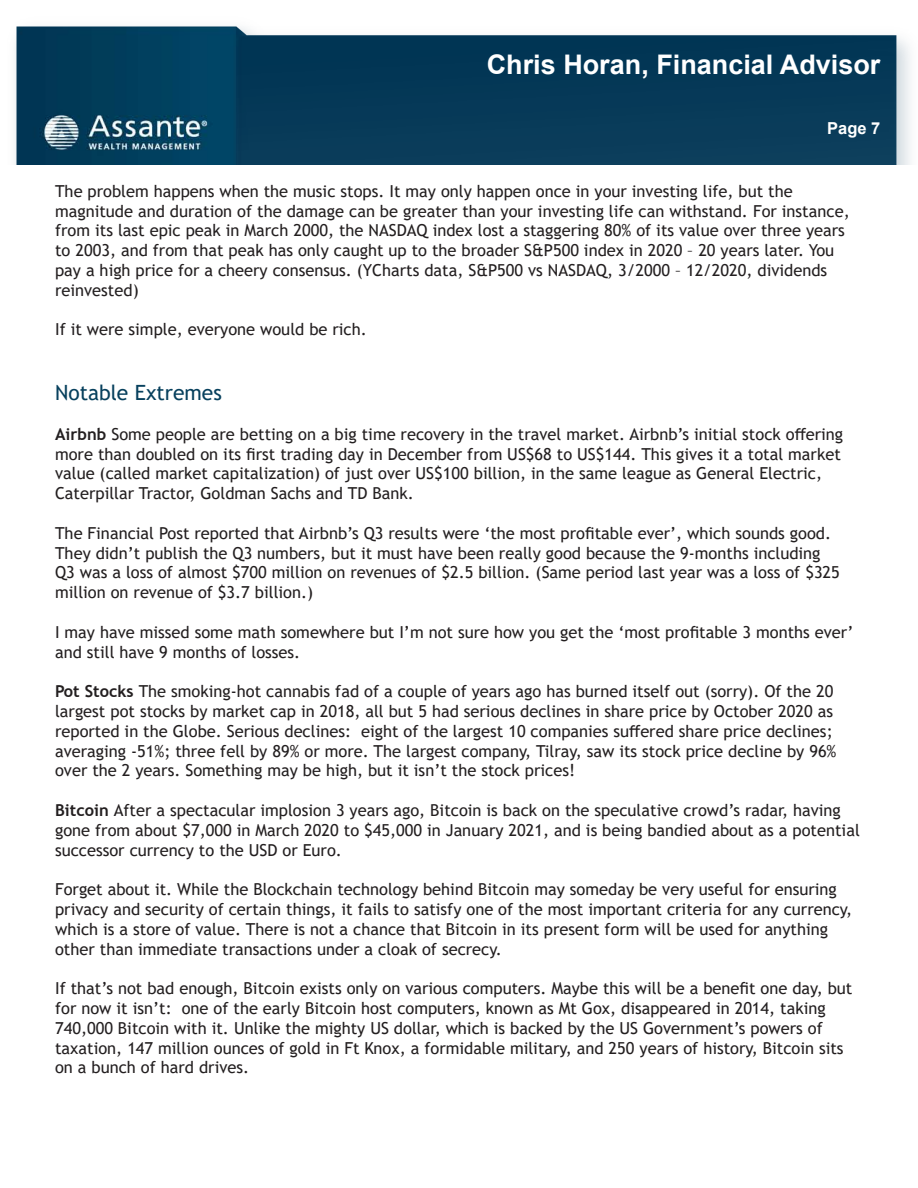
<style>
.page{position:relative;width:918px;height:1188px;background:#fff}
.page>*{position:absolute;margin:0;border:0;box-sizing:border-box;transform-origin:0 0}
.t1{font:700 27px "Arial";color:#fff}
.Sub_Heading{font:21px "Trebuchet MS";color:#07405d}
.t2{font:16.5px/19.8px "Trebuchet MS";color:#231f20}
.t3{font:700 16.5px "Arial";color:#fff}
.s1{font-weight:700}
</style>
<div class="page">
<img style="left:15px;top:26px;width:895px;height:139px">
<h1 class="t1" style="left:487px;top:45px;width:395px">Chris Horan, Financial Advisor</h1>
<p class="t3" style="left:827px;top:117px;width:55px">Page 7</p>
<p class="t2" style="left:55px;top:181px;width:796px">The problem happens when the music stops. It may only happen once in your investing life, but the magnitude and duration of the damage can be greater than your investing life can withstand. For instance, from its last epic peak in March 2000, the NASDAQ index lost a staggering 80% of its value over three years to 2003, and from that peak has only caught up to the broader S&amp;P500 index in 2020 – 20 years later. You pay a high price for a cheery consensus. (YCharts data, S&amp;P500 vs NASDAQ, 3/2000 – 12/2020, dividends reinvested)</p>
<p class="t2" style="left:55px;top:320px;width:313px">If it were simple, everyone would be rich.</p>
<p class="Sub_Heading" style="left:55px;top:380px;width:168px">Notable Extremes</p>
<p class="t2" style="left:55px;top:424px;width:790px"><span class="s1">Airbnb</span> Some people are betting on a big time recovery in the travel market. Airbnb’s initial stock offering more than doubled on its first trading day in December from US$68 to US$144. This gives it a total market value (called market capitalization) of just over US$100 billion, in the same league as General Electric, Caterpillar Tractor, Goldman Sachs and TD Bank.</p>
<p class="t2" style="left:55px;top:523px;width:786px">The Financial Post reported that Airbnb’s Q3 results were ‘the most profitable ever’, which sounds good.<br>They didn’t publish the Q3 numbers, but it must have been really good because the 9-months including Q3 was a loss of almost $700 million on revenues of $2.5 billion. (Same period last year was a loss of $325 million on revenue of $3.7 billion.)</p>
<p class="t2" style="left:55px;top:622px;width:800px">I may have missed some math somewhere but I’m not sure how you get the ‘most profitable 3 months ever’ and still have 9 months of losses.</p>
<p class="t2" style="left:55px;top:681px;width:783px"><span class="s1">Pot Stocks</span> The smoking-hot cannabis fad of a couple of years ago has burned itself out (sorry). Of the 20 largest pot stocks by market cap in 2018, all but 5 had serious declines in share price by October 2020 as reported in the Globe. Serious declines: eight of the largest 10 companies suffered share price declines; averaging -51%; three fell by 89% or more. The largest company, Tilray, saw its stock price decline by 96% over the 2 years. Something may be high, but it isn’t the stock prices!</p>
<p class="t2" style="left:55px;top:800px;width:806px"><span class="s1">Bitcoin</span> After a spectacular implosion 3 years ago, Bitcoin is back on the speculative crowd’s radar, having gone from about $7,000 in March 2020 to $45,000 in January 2021, and is being bandied about as a potential successor currency to the USD or Euro.</p>
<p class="t2" style="left:55px;top:879px;width:799px">Forget about it. While the Blockchain technology behind Bitcoin may someday be very useful for ensuring privacy and security of certain things, it fails to satisfy one of the most important criteria for any currency, which is a store of value. There is not a chance that Bitcoin in its present form will be used for anything other than immediate transactions under a cloak of secrecy.</p>
<p class="t2" style="left:55px;top:978px;width:799px">If that’s not bad enough, Bitcoin exists only on various computers. Maybe this will be a benefit one day, but for now it isn’t: one of the early Bitcoin host computers, known as Mt Gox, disappeared in 2014, taking 740,000 Bitcoin with it. Unlike the mighty US dollar, which is backed by the US Government’s powers of taxation, 147 million ounces of gold in Ft Knox, a formidable military, and 250 years of history, Bitcoin sits on a bunch of hard drives.</p>
</div>
